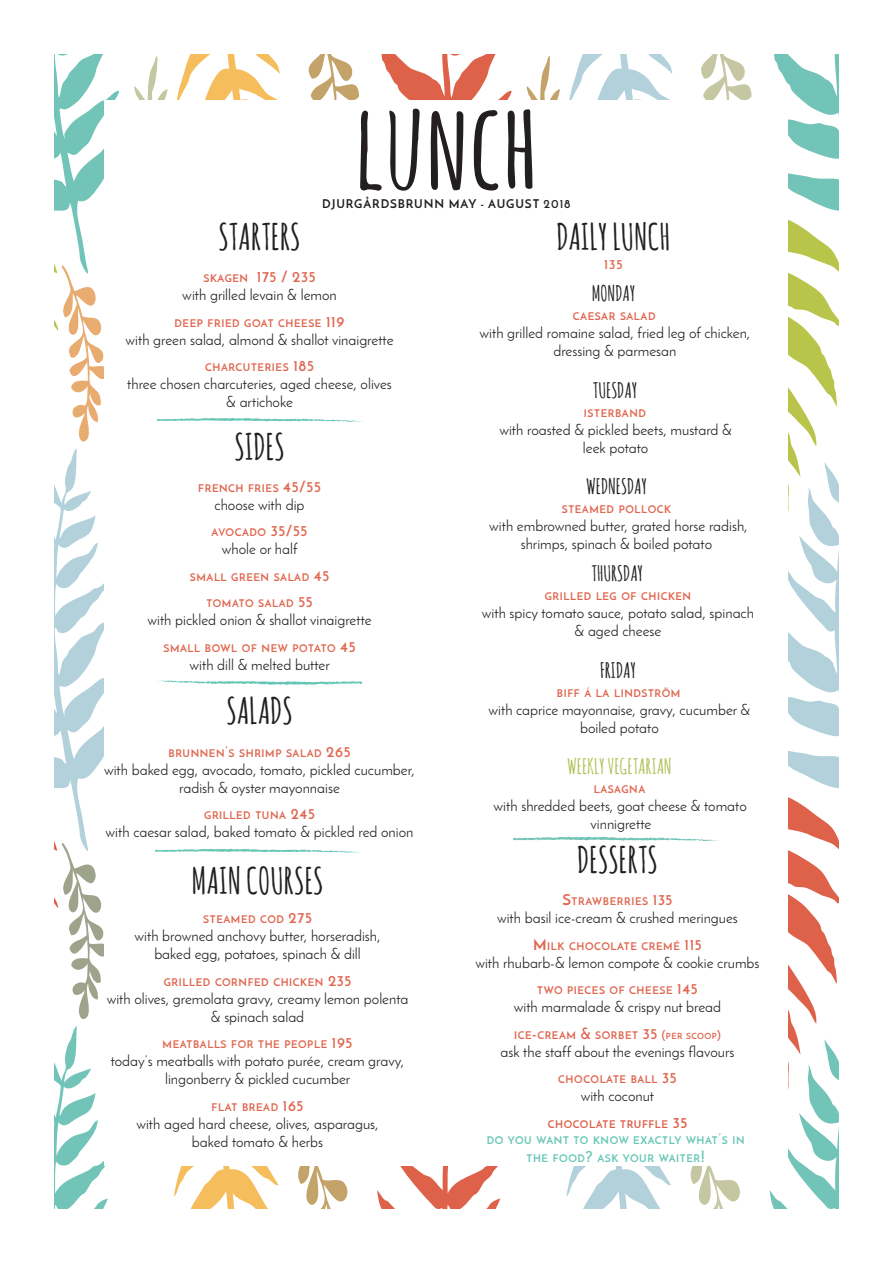
<style>
.page{position:relative;width:893px;height:1263px;background:#fff}
.page>*{position:absolute;margin:0;border:0;box-sizing:border-box;transform-origin:0 0}
.t1{font:700 118.2px "Amatic SC";color:#231f20}
.t2{font:700 36px "Amatic SC";color:#231f20}
.t3{font:700 21px "Amatic SC";color:#231f20}
.t4{font:700 21px "Amatic SC";color:#adc357}
.t5{font:15px/18px "Josefin Sans";color:#231f20;text-align:center}
.t6{font:700 13.5px "Josefin Sans";color:#e0674d}
.t7{font:700 12px "Josefin Sans";letter-spacing:.075em;color:#231f20}
.t8{font:700 10.5px "Josefin Sans";letter-spacing:.055em;color:#e0664f}
.t9{font:700 10.5px/18px "Josefin Sans";letter-spacing:.055em;color:#66c6b6;text-align:center}
.t10{font:700 10.5px "Josefin Sans";letter-spacing:.055em;color:#dd6049}
.s1{font-weight:700;font-size:10.5px;color:#e0664f}
.s2{font-weight:700;color:#e0664f}
.s3{font-size:15px}
.s4{font-size:12px}
.s5{font-size:8.4px}
</style>
<div class="page">
<svg style="left:774px;top:54px;width:65px;height:87px"></svg>
<svg style="left:54px;top:1026px;width:54px;height:183px"></svg>
<svg style="left:377px;top:1166px;width:124px;height:43px"></svg>
<svg style="left:769px;top:1128px;width:70px;height:81px"></svg>
<svg style="left:526px;top:56px;width:34px;height:44px"></svg>
<svg style="left:788px;top:141px;width:51px;height:226px"></svg>
<svg style="left:134px;top:56px;width:34px;height:44px"></svg>
<svg style="left:788px;top:797px;width:51px;height:331px"></svg>
<svg style="left:54px;top:54px;width:65px;height:388px"></svg>
<svg style="left:54px;top:448px;width:50px;height:571px"></svg>
<svg style="left:566px;top:1166px;width:174px;height:43px"></svg>
<svg style="left:177px;top:54px;width:182px;height:46px"></svg>
<svg style="left:569px;top:54px;width:183px;height:46px"></svg>
<svg style="left:174px;top:1166px;width:174px;height:43px"></svg>
<svg style="left:788px;top:367px;width:51px;height:421px"></svg>
<svg style="left:381px;top:54px;width:131px;height:46px"></svg>
<div style="left:105px;top:100px;width:683px;height:1065px;background:#fff"></div>
<svg style="left:155px;top:849px;width:205px;height:4px"></svg>
<svg style="left:513px;top:836px;width:206px;height:5px"></svg>
<svg style="left:157px;top:418px;width:206px;height:267px"></svg>
<h1 class="t1" style="left:355px;top:61px;width:185px">lunch</h1>
<p class="t7" style="left:322px;top:196px;width:250px">DJURGÅRDSBRUNN MAY - AUGUST 2018</p>
<h2 class="t2" style="left:219px;top:211px;width:83px">STARTERS</h2>
<p class="t5" style="left:182px;top:268px;width:156px"><span class="s1">SKAGEN</span> <span class="s2">175 / 235<br></span>with grilled levain &amp; lemon</p>
<p class="t8" style="left:175px;top:317px;width:171px">DEEP FRIED GOAT CHEESE <span class="s3">119</span></p>
<p class="t5" style="left:126px;top:330px;width:270px">with green salad, almond &amp; shallot vinaigrette</p>
<p class="t8" style="left:205px;top:361px;width:110px">CHARCUTERIES <span class="s3">185</span></p>
<p class="t5" style="left:127px;top:375px;width:266px">three chosen charcuteries, aged cheese, olives &amp; artichoke</p>
<h2 class="t2" style="left:235px;top:421px;width:52px">SIDES</h2>
<p class="t8" style="left:198px;top:482px;width:124px">FRENCH FRIES <span class="s3">45/55</span></p>
<p class="t5" style="left:214px;top:495px;width:92px">choose with dip</p>
<p class="t8" style="left:212px;top:526px;width:97px">AVOCADO <span class="s3">35/55</span></p>
<p class="t5" style="left:222px;top:540px;width:77px">whole or half</p>
<p class="t8" style="left:190px;top:571px;width:141px">SMALL GREEN SALAD <span class="s3">45</span></p>
<p class="t8" style="left:206px;top:597px;width:108px">TOMATO SALAD <span class="s3">55</span></p>
<p class="t5" style="left:147px;top:611px;width:226px">with pickled onion &amp; shallot vinaigrette</p>
<p class="t8" style="left:163px;top:642px;width:194px">SMALL BOWL OF NEW POTATO <span class="s3">45</span></p>
<p class="t5" style="left:190px;top:655px;width:142px">with dill &amp; melted butter</p>
<h2 class="t2" style="left:227px;top:685px;width:68px">SALADS</h2>
<p class="t8" style="left:169px;top:746px;width:184px">BRUNNEN<span class="s3">’</span>S SHRIMP SALAD <span class="s3">265</span></p>
<p class="t5" style="left:104px;top:760px;width:313px">with baked egg, avocado, tomato, pickled cucumber, radish &amp; oyster mayonnaise</p>
<p class="t8" style="left:204px;top:809px;width:112px">GRILLED TUNA <span class="s3">245</span></p>
<p class="t5" style="left:106px;top:823px;width:309px">with caesar salad, baked tomato &amp; pickled red onion</p>
<h2 class="t2" style="left:192px;top:854px;width:133px">MAIN COURSES</h2>
<p class="t8" style="left:203px;top:913px;width:110px">STEAMED COD <span class="s3">275</span></p>
<p class="t5" style="left:135px;top:927px;width:248px">with browned anchovy butter, horseradish, baked egg, potatoes, spinach &amp; dill</p>
<p class="t8" style="left:164px;top:975px;width:189px">GRILLED CORNFED CHICKEN <span class="s3">235</span></p>
<p class="t5" style="left:107px;top:989px;width:303px">with olives, gremolata gravy, creamy lemon polenta &amp; spinach salad</p>
<p class="t8" style="left:163px;top:1038px;width:191px">MEATBALLS FOR THE PEOPLE <span class="s3">195</span></p>
<p class="t5" style="left:111px;top:1052px;width:295px">today’s meatballs with potato purée, cream gravy, lingonberry &amp; pickled cucumber</p>
<p class="t8" style="left:212px;top:1100px;width:93px">FLAT BREAD <span class="s3">165</span></p>
<p class="t5" style="left:136px;top:1114px;width:244px">with aged hard cheese, olives, asparagus, baked tomato &amp; herbs</p>
<h2 class="t2" style="left:556px;top:211px;width:116px">DAILY LUNCH</h2>
<p class="t6" style="left:604px;top:255px;width:20px">135</p>
<h3 class="t3" style="left:592px;top:278px;width:45px">MONDAY</h3>
<p class="t8" style="left:573px;top:310px;width:84px">CAESAR SALAD</p>
<p class="t5" style="left:479px;top:324px;width:272px">with grilled romaine salad, fried leg of chicken, dressing &amp; parmesan</p>
<h3 class="t3" style="left:593px;top:375px;width:46px">TUESDAY</h3>
<p class="t8" style="left:584px;top:406px;width:63px">ISTERBAND</p>
<p class="t5" style="left:499px;top:420px;width:234px">with roasted &amp; pickled beets, mustard &amp; leek potato</p>
<h3 class="t3" style="left:586px;top:471px;width:62px">WEDNESDAY</h3>
<p class="t8" style="left:562px;top:502px;width:111px">STEAMED POLLOCK</p>
<p class="t5" style="left:489px;top:516px;width:260px">with embrowned butter, grated horse radish, shrimps, spinach &amp; boiled potato</p>
<h3 class="t3" style="left:591px;top:559px;width:53px">THURSDAY</h3>
<p class="t8" style="left:545px;top:590px;width:148px">GRILLED LEG OF CHICKEN</p>
<p class="t5" style="left:482px;top:604px;width:274px">with spicy tomato sauce, potato salad, spinach &amp; aged cheese</p>
<h3 class="t3" style="left:600px;top:655px;width:37px">FRIDAY</h3>
<p class="t8" style="left:557px;top:686px;width:125px">BIFF Á LA LINDSTRÖM</p>
<p class="t5" style="left:488px;top:700px;width:263px">with caprice mayonnaise, gravy, cucumber &amp; boiled potato</p>
<h3 class="t4" style="left:567px;top:751px;width:106px">WEEKLY VEGETARIAN</h3>
<p class="t8" style="left:594px;top:783px;width:53px">LASAGNA</p>
<p class="t5" style="left:494px;top:796px;width:255px">with shredded beets, goat cheese &amp; tomato vinnigrette</p>
<h2 class="t2" style="left:577px;top:834px;width:82px">DESSERTS</h2>
<p class="t8" style="left:562px;top:895px;width:112px"><span class="s3">S</span>TRAWBERRIES <span class="s3">135</span></p>
<p class="t5" style="left:497px;top:909px;width:242px">with basil ice-cream &amp; crushed meringues</p>
<p class="t8" style="left:533px;top:940px;width:170px"><span class="s3">M</span> ILK CHOCOLATE CREMÉ <span class="s3">115</span></p>
<p class="t5" style="left:475px;top:953px;width:286px">with rhubarb-&amp; lemon compote &amp; cookie crumbs</p>
<p class="t8" style="left:537px;top:984px;width:162px">TWO PIECES OF CHEESE <span class="s3">145</span></p>
<p class="t5" style="left:514px;top:998px;width:209px">with marmalade &amp; crispy nut bread</p>
<p class="t8" style="left:514px;top:1029px;width:208px">ICE<span class="s3">-</span>CREAM <span class="s3">&amp;</span> SORBET <span class="s3">35</span> <span class="s4">(</span><span class="s5">PER SCOOP</span><span class="s4">)</span></p>
<p class="t5" style="left:500px;top:1042px;width:235px">ask the staff about the evenings flavours</p>
<p class="t8" style="left:558px;top:1073px;width:120px">CHOCOLATE BALL <span class="s3">35</span></p>
<p class="t5" style="left:581px;top:1087px;width:75px">with coconut</p>
<p class="t10" style="left:548px;top:1118px;width:141px">CHOCOLATE TRUFFLE <span class="s3">35</span></p>
<p class="t9" style="left:487px;top:1131px;width:259px">DO YOU WANT TO KNOW EXACTLY WHAT<span class="s3">’</span>S IN<br>THE FOOD<span class="s3">?</span> ASK YOUR WAITER<span class="s3">!</span></p>
</div>
